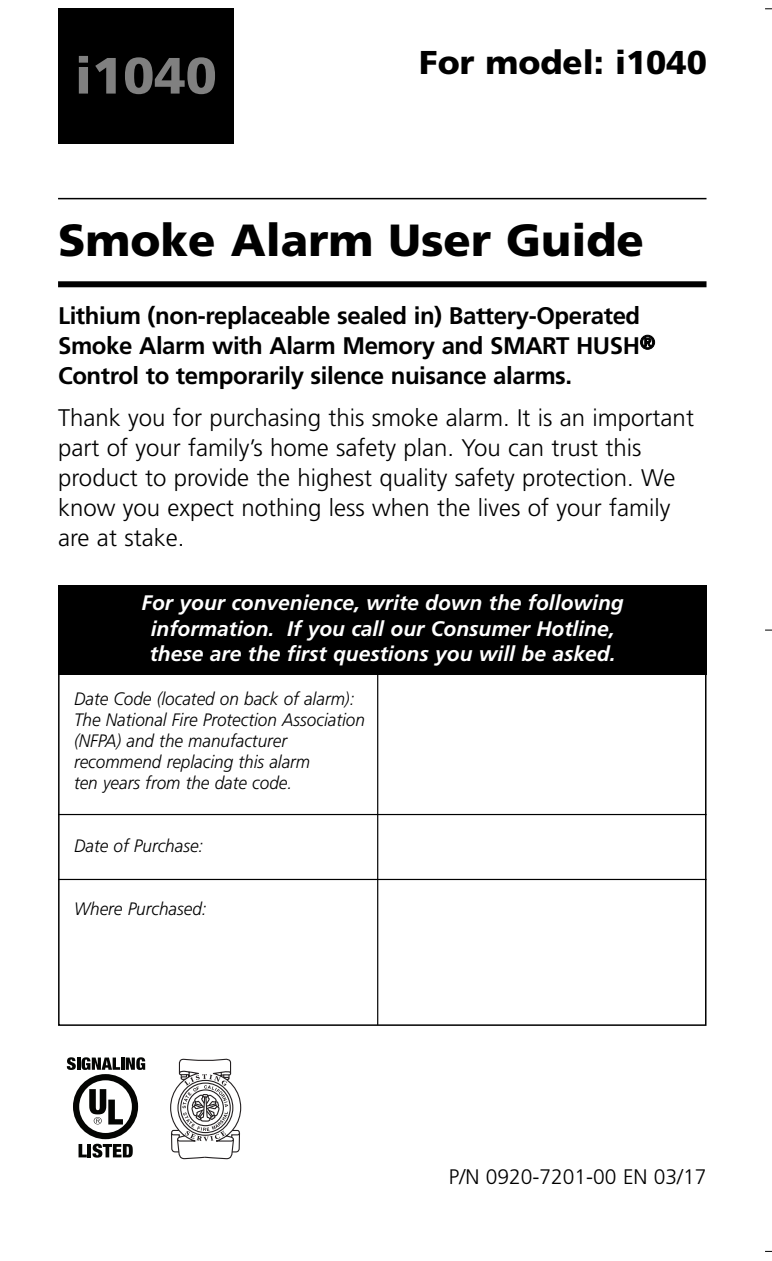
<style>
.page{position:relative;width:772px;height:1261px;background:#fff}
.page>*{position:absolute;margin:0;border:0;box-sizing:border-box;transform-origin:0 0}
.t1{font:900 51px "Frutiger";color:#808080}
.t2{font:900 45px "Frutiger";color:#000}
.t3{font:900 33px "Frutiger";color:#000}
.t4{font:300 24px/30px "Frutiger";color:#000}
.t5{font:700 24px/30px "Frutiger";letter-spacing:-.015em;color:#000}
.t6{font:italic 700 21px/25.5px "Frutiger";color:#fff;text-align:center}
.t7{font:300 21px "Frutiger";color:#000}
.t8{font:italic 300 18px/21px "Frutiger";color:#000;scale:.95 1}
</style>
<div class="page">
<hr style="left:58px;top:814px;width:648px;height:1px;background:#000">
<hr style="left:58px;top:878px;width:648px;height:2px;background:#000">
<div style="left:58px;top:586px;width:648px;height:89px;background:#000"></div>
<div style="left:58px;top:587px;width:648px;height:438px;border:2px solid #000"></div>
<hr style="left:58px;top:198px;width:648px;height:1px;background:#000">
<hr style="left:377px;top:673px;width:1px;height:351px;background:#000">
<div style="left:58px;top:281px;width:648px;height:6px;background:#000"></div>
<div style="left:58px;top:9px;width:176px;height:135px;background:#000"></div>
<svg style="left:67px;top:1057px;width:78px;height:12px"></svg>
<svg style="left:78px;top:1143px;width:55px;height:14px"></svg>
<div style="left:73px;top:1074px;width:65px;height:65px;border:6px solid #040503;border-radius:50%"></div>
<svg style="left:89px;top:1089px;width:34px;height:35px"></svg>
<svg style="left:170px;top:1058px;width:72px;height:101px"></svg>
<svg style="left:765px;top:8px;width:6px;height:2px"></svg>
<svg style="left:765px;top:1250px;width:6px;height:2px"></svg>
<svg style="left:765px;top:629px;width:6px;height:2px"></svg>
<h1 class="t1" style="left:75px;top:55px;width:143px">i1040</h1>
<h3 class="t3" style="left:419px;top:49px;width:289px">For model: i1040</h3>
<h2 class="t2" style="left:58px;top:223px;width:587px">Smoke Alarm User Guide</h2>
<p class="t5" style="left:58px;top:302px;width:598px">Lithium (non-replaceable sealed in) Battery-Operated<br>Smoke Alarm with Alarm Memory and SMART HUSH<sup>®<br></sup>Control to temporarily silence nuisance alarms.</p>
<p class="t4" style="left:58px;top:404px;width:637px">Thank you for purchasing this smoke alarm. It is an important part of your family’s home safety plan. You can trust this product to provide the highest quality safety protection. We know you expect nothing less when the lives of your family are at stake.</p>
<p class="t6" style="left:142px;top:592px;width:483px">For your convenience, write down the following information. If you call our Consumer Hotline, these are the first questions you will be asked.</p>
<p class="t8" style="left:74px;top:689px;width:307px">Date Code (located on back of alarm):<br>The National Fire Protection Association (NFPA) and the manufacturer recommend replacing this alarm<br>ten years from the date code.</p>
<p class="t8" style="left:74px;top:836px;width:137px">Date of Purchase:</p>
<p class="t8" style="left:74px;top:899px;width:141px">Where Purchased:</p>
<p class="t7" style="left:449px;top:1168px;width:259px">P/N 0920-7201-00 EN 03/17</p>
</div>
